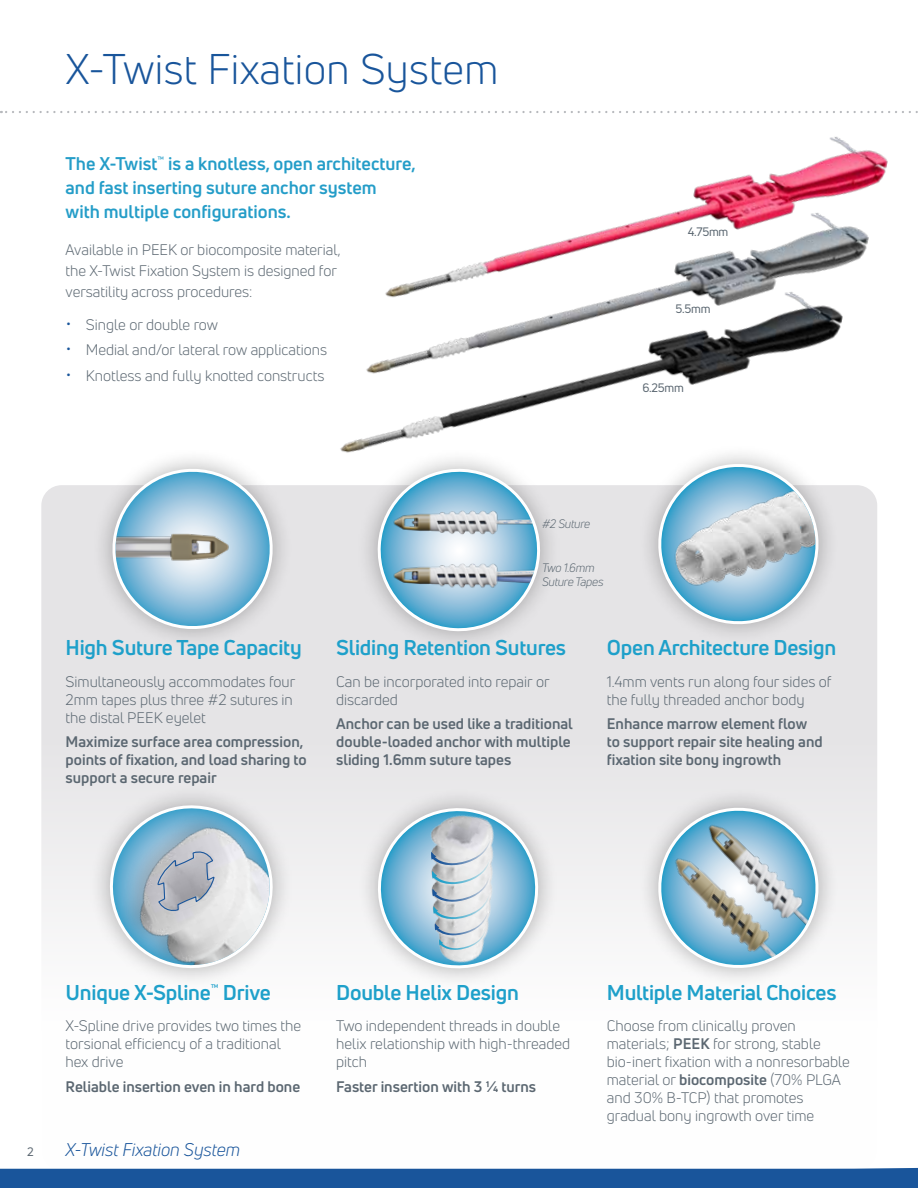
<style>
.page{position:relative;width:918px;height:1188px;background:#fff}
.page>*{position:absolute;margin:0;border:0;box-sizing:border-box;transform-origin:0 0}
.t1{font:42px "Uni Neue";letter-spacing:.01em;color:#19559b}
.t2{font:700 21px "Uni Neue";letter-spacing:-.01em;color:#1ea0ca}
.t3{font:700 18px/24px "Uni Neue";color:#249dc8}
.t4{font:italic 18px "Uni Neue";color:#19559b}
.t5{font:15px/18px "Uni Neue";color:#5b6771}
.t6{font:700 15px/18px "Uni Neue";color:#5b6771}
.t7{font:italic 12px/13.5px "Uni Neue";letter-spacing:-.02em;color:#5b6771}
.t8{font:12px "Uni Neue";letter-spacing:-.02em;color:#5b6771}
.s1{font-size:19.5px;color:#19559b}
.s2{font-weight:700}
</style>
<div class="page">
<div style="left:0;top:1167px;width:918px;height:21px;background:#19559b"></div>
<div style="left:41px;top:485px;width:836px;height:686px;background:linear-gradient(to right,#f1f1f2,#f1f1f3);border-radius:20px"></div>
<img style="left:693px;top:136px;width:195px;height:66px">
<img style="left:328px;top:202px;width:548px;height:354px">
<svg style="left:1px;top:111px;width:917px;height:2px"></svg>
<div style="left:357px;top:787px;width:202px;height:202px;background:#000;opacity:.3"></div>
<svg style="left:374px;top:805px;width:168px;height:167px;background:#b4cedd"></svg>
<div style="left:637px;top:443px;width:202px;height:202px;background:#000;opacity:.3"></div>
<svg style="left:653px;top:462px;width:171px;height:168px;background:#b0c9d6"></svg>
<div style="left:91px;top:448px;width:202px;height:202px;background:#000;opacity:.3"></div>
<svg style="left:107px;top:467px;width:171px;height:168px;background:#aecad9"></svg>
<div style="left:356px;top:447px;width:205px;height:205px;background:#000;opacity:.3"></div>
<svg style="left:377px;top:468px;width:165px;height:164px;background:#a6c6d6"></svg>
<div style="left:89px;top:784px;width:205px;height:205px;background:#efeeef"></div>
<div style="left:637px;top:787px;width:202px;height:202px;background:#000;opacity:.3"></div>
<svg style="left:653px;top:805px;width:171px;height:169px;background:#abc6d3"></svg>
<svg style="left:99px;top:795px;width:181px;height:184px"></svg>
<h1 class="t1" style="left:66px;top:44px;width:434px">X-Twist Fixation System</h1>
<p class="t3" style="left:66px;top:151px;width:352px">The X-Twist<sup>™</sup> is a knotless, open architecture, and fast inserting suture anchor system<br>with multiple configurations.</p>
<p class="t5" style="left:66px;top:239px;width:276px;line-height:21px">Available in PEEK or biocomposite material, the X-Twist Fixation System is designed for versatility across procedures:</p>
<p class="t5" style="left:66px;top:315px;width:154px"><span class="s1">•</span> Single or double row</p>
<p class="t5" style="left:66px;top:341px;width:263px"><span class="s1">•</span> Medial and/or lateral row applications</p>
<p class="t5" style="left:66px;top:366px;width:260px"><span class="s1">•</span> Knotless and fully knotted constructs</p>
<p class="t8" style="left:688px;top:224px;width:42px">4.75mm</p>
<p class="t8" style="left:676px;top:301px;width:37px">5.5mm</p>
<p class="t8" style="left:642px;top:381px;width:43px">6.25mm</p>
<p class="t7" style="left:542px;top:517px;width:50px">#2 Suture</p>
<p class="t7" style="left:542px;top:561px;width:63px">Two 1.6mm<br>Suture Tapes</p>
<h2 class="t2" style="left:66px;top:634px;width:238px">High Suture Tape Capacity</h2>
<p class="t5" style="left:66px;top:672px;width:231px">Simultaneously accommodates four<br>2mm tapes plus three #2 sutures in the distal PEEK eyelet</p>
<p class="t6" style="left:66px;top:733px;width:243px">Maximize surface area compression, points of fixation, and load sharing to support a secure repair</p>
<h2 class="t2" style="left:336px;top:634px;width:231px">Sliding Retention Sutures</h2>
<p class="t5" style="left:336px;top:672px;width:215px">Can be incorporated into repair or discarded</p>
<p class="t6" style="left:336px;top:715px;width:238px">Anchor can be used like a traditional double-loaded anchor with multiple sliding 1.6mm suture tapes</p>
<h2 class="t2" style="left:607px;top:634px;width:231px">Open Architecture Design</h2>
<p class="t5" style="left:607px;top:672px;width:226px">1.4mm vents run along four sides of the fully threaded anchor body</p>
<p class="t6" style="left:607px;top:715px;width:217px">Enhance marrow element flow to support repair site healing and fixation site bony ingrowth</p>
<p class="t8" style="left:27px;top:1144px;width:8px">2</p>
<h2 class="t2" style="left:66px;top:979px;width:207px">Unique X-Spline<sup>™</sup> Drive</h2>
<p class="t5" style="left:66px;top:1017px;width:237px">X-Spline drive provides two times the torsional efficiency of a traditional hex drive</p>
<p class="t6" style="left:66px;top:1078px;width:236px">Reliable insertion even in hard bone</p>
<p class="t4" style="left:66px;top:1139px;width:176px">X-Twist Fixation System</p>
<h2 class="t2" style="left:336px;top:979px;width:184px">Double Helix Design</h2>
<p class="t5" style="left:336px;top:1017px;width:236px">Two independent threads in double helix relationship with high-threaded pitch</p>
<p class="t6" style="left:336px;top:1078px;width:202px">Faster insertion with 3 ¼ turns</p>
<h2 class="t2" style="left:607px;top:979px;width:231px">Multiple Material Choices</h2>
<p class="t5" style="left:607px;top:1017px;width:245px">Choose from clinically proven materials; <span class="s2">PEEK</span> for strong, stable bio-inert fixation with a nonresorbable material or <span class="s2">biocomposite</span> (70% PLGA and 30% B-TCP) that promotes gradual bony ingrowth over time</p>
</div>
